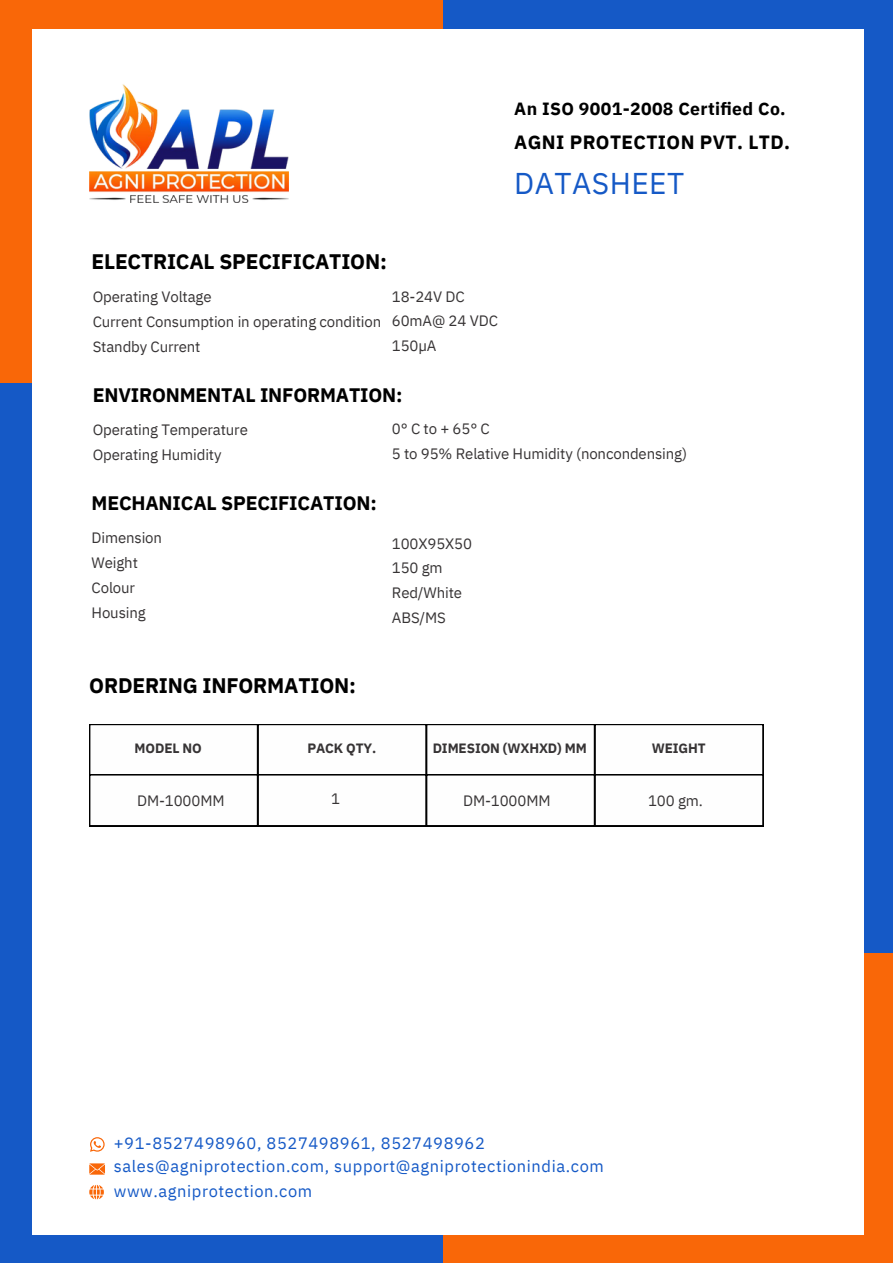
<style>
.page{position:relative;width:893px;height:1264px;background:#fff}
.page>*{position:absolute;margin:0;border:0;box-sizing:border-box;transform-origin:0 0}
.t1{font:30px "IBM Plex Sans";letter-spacing:.015em;color:#1559c6}
.t2{font:700 21px "IBM Plex Sans";letter-spacing:-.01em;color:#000}
.t3{font:700 19.5px "IBM Plex Sans";letter-spacing:-.01em;color:#000}
.t4{font:700 19.2px "IBM Plex Sans";letter-spacing:.02em;color:#000}
.t5{font:700 17.7px "IBM Plex Sans";letter-spacing:.02em;color:#000}
.t6{font:16.5px "IBM Plex Sans";letter-spacing:.035em;color:#1559c6}
.t7{font:15px "IBM Plex Sans";letter-spacing:-.01em;color:#373435}
.t8{font:700 13.5px "IBM Plex Sans";letter-spacing:-.01em;color:#373435}
</style>
<div class="page">
<img style="left:89px;top:84px;width:199px;height:118px">
<div style="left:0;top:383px;width:31px;height:879px;background:#1559c6"></div>
<div style="left:864px;top:953px;width:28px;height:309px;background:#f96708"></div>
<div style="left:0;top:0;width:31px;height:383px;background:#f96708"></div>
<div style="left:864px;top:0;width:28px;height:953px;background:#1559c6"></div>
<div style="left:443px;top:0;width:449px;height:29px;background:#1559c6"></div>
<div style="left:443px;top:1234px;width:449px;height:28px;background:#f96708"></div>
<div style="left:0;top:0;width:443px;height:29px;background:#f96708"></div>
<div style="left:0;top:1234px;width:443px;height:28px;background:#1559c6"></div>
<svg style="left:90px;top:1137px;width:15px;height:14px"></svg>
<svg style="left:89px;top:1163px;width:16px;height:11px"></svg>
<svg style="left:89px;top:1184px;width:15px;height:15px"></svg>
<svg style="left:89px;top:724px;width:674px;height:102px"></svg>
<p class="t5" style="left:514px;top:96px;width:273px">An ISO 9001-2008 Certified Co.</p>
<p class="t4" style="left:514px;top:130px;width:277px">AGNI PROTECTION PVT. LTD.</p>
<p class="t1" style="left:514px;top:163px;width:171px">DATASHEET</p>
<p class="t2" style="left:92px;top:247px;width:297px">ELECTRICAL SPECIFICATION:</p>
<p class="t7" style="left:93px;top:287px;width:120px">Operating Voltage</p>
<p class="t7" style="left:93px;top:312px;width:290px">Current Consumption in operating condition</p>
<p class="t7" style="left:93px;top:336px;width:109px">Standby Current</p>
<p class="t7" style="left:392px;top:286px;width:74px">18-24V DC</p>
<p class="t7" style="left:392px;top:311px;width:108px">60mA@ 24 VDC</p>
<p class="t7" style="left:392px;top:336px;width:46px">150µA</p>
<p class="t3" style="left:93px;top:382px;width:311px">ENVIRONMENTAL INFORMATION:</p>
<p class="t7" style="left:93px;top:419px;width:157px">Operating Temperature</p>
<p class="t7" style="left:93px;top:444px;width:130px">Operating Humidity</p>
<p class="t7" style="left:392px;top:419px;width:100px">0°Cto+65°C</p>
<p class="t7" style="left:392px;top:443px;width:296px">5 to 95% Relative Humidity (noncondensing)</p>
<p class="t3" style="left:92px;top:490px;width:287px">MECHANICAL SPECIFICATION:</p>
<p class="t7" style="left:92px;top:528px;width:72px">Dimension</p>
<p class="t7" style="left:92px;top:553px;width:48px">Weight</p>
<p class="t7" style="left:92px;top:577px;width:45px">Colour</p>
<p class="t7" style="left:92px;top:602px;width:56px">Housing</p>
<p class="t7" style="left:392px;top:533px;width:82px">100X95X50</p>
<p class="t7" style="left:392px;top:558px;width:52px">150 gm</p>
<p class="t7" style="left:392px;top:582px;width:72px">Red/White</p>
<p class="t7" style="left:392px;top:607px;width:56px">ABS/MS</p>
<p class="t2" style="left:89px;top:671px;width:268px">ORDERING INFORMATION:</p>
<p class="t8" style="left:135px;top:739px;width:69px">MODEL NO</p>
<p class="t8" style="left:307px;top:739px;width:70px">PACK QTY.</p>
<p class="t8" style="left:432px;top:739px;width:155px">DIMESION (WXHXD) MM</p>
<p class="t8" style="left:651px;top:739px;width:55px">WEIGHT</p>
<p class="t7" style="left:137px;top:790px;width:89px">DM-1000MM</p>
<p class="t7" style="left:331px;top:789px;width:10px">1</p>
<p class="t7" style="left:463px;top:790px;width:89px">DM-1000MM</p>
<p class="t7" style="left:648px;top:790px;width:56px">100 gm.</p>
<p class="t6" style="left:114px;top:1131px;width:372px">+91-8527498960, 8527498961, 8527498962</p>
<p class="t6" style="left:114px;top:1155px;width:491px">sales@agniprotection.com, support@agniprotectionindia.com</p>
<p class="t6" style="left:114px;top:1179px;width:200px">www.agniprotection.com</p>
</div>
